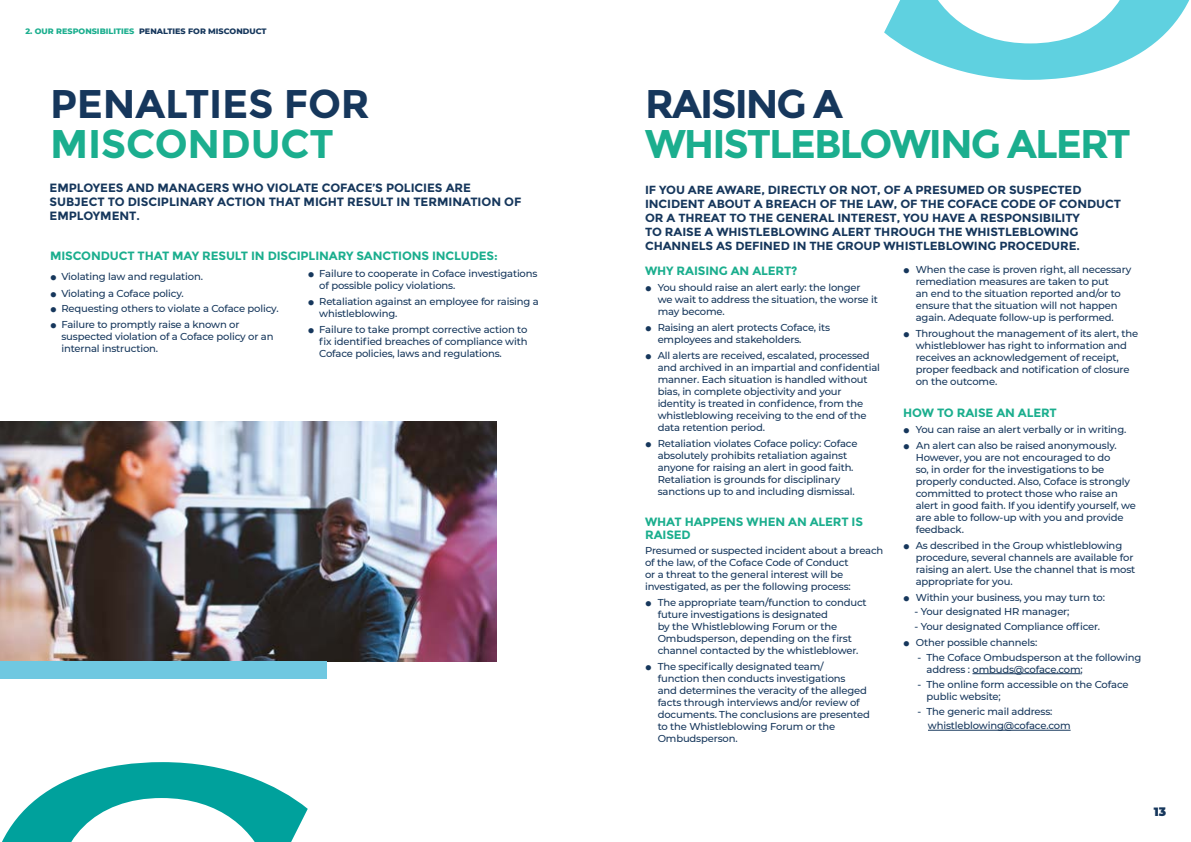
<style>
.page{position:relative;width:1191px;height:842px;background:#fff}
.page>*{position:absolute;margin:0;border:0;box-sizing:border-box;transform-origin:0 0}
.t1{font:700 40px "Montserrat";letter-spacing:-.05em;color:#1bae8e}
.t2{font:700 40px "Montserrat";letter-spacing:-.005em;color:#16375c}
.t3{font:700 40px "Montserrat";letter-spacing:-.005em;color:#1bae8e}
.t4{font:700 40px "Montserrat";letter-spacing:-.05em;color:#16375c}
.t5{font:700 12px/13px "Montserrat";letter-spacing:-.01em;color:#1bae8e}
.t6{font:700 12px/14px "Montserrat";letter-spacing:-.005em;color:#16375c}
.t7{font:900 12px "Montserrat";color:#16375c}
.t8{font:700 11.8px/14px "Montserrat";letter-spacing:-.01em;color:#16375c}
.t9{font:500 10px/12px "Montserrat";letter-spacing:-.015em;color:#16375c}
.t10{font:800 8px "Montserrat";color:#16375c}
.s1{color:#1bae8e}
.s2{font-size:11.8px}
</style>
<div class="page">
<svg style="left:2px;top:762px;width:306px;height:80px"></svg>
<hr style="left:972px;top:673px;width:108px;height:1px;background:#16375c">
<hr style="left:928px;top:730px;width:142px;height:1px;background:#16375c">
<img style="left:0;top:421px;width:496px;height:241px">
<div style="left:0;top:662px;width:326px;height:17px;background:#6fc8e1"></div>
<svg style="left:884px;top:0;width:306px;height:80px"></svg>
<p class="t10" style="left:25px;top:25px;width:243px"><span class="s1">2. OUR RESPONSIBILITIES</span> PENALTIES FOR MISCONDUCT</p>
<h1 class="t2" style="left:50px;top:80px;width:321px">PENALTIES FOR</h1>
<h1 class="t3" style="left:50px;top:120px;width:285px">MISCONDUCT</h1>
<p class="t6" style="left:50px;top:181px;width:473px">EMPLOYEES AND MANAGERS WHO VIOLATE COFACE’S POLICIES ARE<br>SUBJECT TO DISCIPLINARY ACTION THAT MIGHT RESULT IN TERMINATION OF<br>EMPLOYMENT<span class="s2">.</span></p>
<p class="t5" style="left:50px;top:250px;width:449px">MISCONDUCT THAT MAY RESULT IN DISCIPLINARY SANCTIONS INCLUDES:</p>
<p class="t9" style="left:50px;top:270px;width:154px">● Violating law and regulation.</p>
<p class="t9" style="left:50px;top:287px;width:135px">● Violating a Coface policy.</p>
<p class="t9" style="left:50px;top:302px;width:230px">● Requesting others to violate a Coface policy.</p>
<p class="t9" style="left:61px;top:318px;width:214px;text-indent:-11px">● Failure to promptly raise a known or suspected violation of a Coface policy or an internal instruction.</p>
<p class="t9" style="left:319px;top:267px;width:220px;text-indent:-11px">● Failure to cooperate in Coface investigations of possible policy violations.</p>
<p class="t9" style="left:319px;top:295px;width:221px;text-indent:-11px">● Retaliation against an employee for raising a whistleblowing.</p>
<p class="t9" style="left:319px;top:323px;width:210px;text-align:justify;text-indent:-11px">● Failure to take prompt corrective action to fix identified breaches of compliance with Coface policies, laws and regulations.</p>
<h1 class="t4" style="left:645px;top:80px;width:199px">RAISING A</h1>
<h1 class="t1" style="left:645px;top:120px;width:487px">WHISTLEBLOWING ALERT</h1>
<p class="t8" style="left:645px;top:183px;width:477px">IF YOU ARE AWARE, DIRECTLY OR NOT, OF A PRESUMED OR SUSPECTED INCIDENT ABOUT A BREACH OF THE LAW, OF THE COFACE CODE OF CONDUCT OR A THREAT TO THE GENERAL INTEREST, YOU HAVE A RESPONSIBILITY<br>TO RAISE A WHISTLEBLOWING ALERT THROUGH THE WHISTLEBLOWING CHANNELS AS DEFINED IN THE GROUP WHISTLEBLOWING PROCEDURE.</p>
<p class="t5" style="left:645px;top:265px;width:154px">WHY RAISING AN ALERT?</p>
<p class="t9" style="left:657px;top:281px;width:222px;text-indent:-13px">● You should raise an alert early: the longer we wait to address the situation, the worse it may become.</p>
<p class="t9" style="left:657px;top:321px;width:174px;text-indent:-13px">● Raising an alert protects Coface, its employees and stakeholders.</p>
<p class="t9" style="left:657px;top:349px;width:224px;text-indent:-13px">● All alerts are received, escalated, processed and archived in an impartial and confidential manner. Each situation is handled without bias, in complete objectivity and your identity is treated in confidence, from the whistleblowing receiving to the end of the data retention period.</p>
<p class="t9" style="left:657px;top:437px;width:201px;text-indent:-13px">● Retaliation violates Coface policy: Coface absolutely prohibits retaliation against anyone for raising an alert in good faith.<br>Retaliation is grounds for disciplinary sanctions up to and including dismissal.</p>
<p class="t5" style="left:645px;top:516px;width:219px">WHAT HAPPENS WHEN AN ALERT IS<br>RAISED</p>
<p class="t9" style="left:645px;top:544px;width:240px">Presumed or suspected incident about a breach of the law, of the Coface Code of Conduct<br>or a threat to the general interest will be investigated, as per the following process:</p>
<p class="t9" style="left:657px;top:596px;width:211px;text-indent:-13px">● The appropriate team/function to conduct future investigations is designated<br>by the Whistleblowing Forum or the Ombudsperson, depending on the first channel contacted by the whistleblower.</p>
<p class="t9" style="left:657px;top:660px;width:214px;text-indent:-13px">● The specifically designated team/<br>function then conducts investigations<br>and determines the veracity of the alleged facts through interviews and/or review of documents. The conclusions are presented to the Whistleblowing Forum or the Ombudsperson.</p>
<p class="t9" style="left:915px;top:263px;width:217px;text-indent:-13px">● When the case is proven right, all necessary remediation measures are taken to put<br>an end to the situation reported and/or to ensure that the situation will not happen again. Adequate follow-up is performed.</p>
<p class="t9" style="left:915px;top:327px;width:224px;text-indent:-13px">● Throughout the management of its alert, the whistleblower has right to information and receives an acknowledgement of receipt, proper feedback and notification of closure on the outcome.</p>
<p class="t5" style="left:903px;top:407px;width:155px">HOW TO RAISE AN ALERT</p>
<p class="t9" style="left:903px;top:423px;width:225px">● You can raise an alert verbally or in writing.</p>
<p class="t9" style="left:915px;top:439px;width:222px;text-indent:-13px">● An alert can also be raised anonymously.<br>However, you are not encouraged to do<br>so, in order for the investigations to be properly conducted. Also, Coface is strongly committed to protect those who raise an alert in good faith. If you identify yourself, we are able to follow-up with you and provide feedback.</p>
<p class="t9" style="left:915px;top:539px;width:221px;text-indent:-13px">● As described in the Group whistleblowing procedure, several channels are available for raising an alert. Use the channel that is most appropriate for you.</p>
<p class="t9" style="left:903px;top:591px;width:203px">● Within your business, you may turn to:</p>
<p class="t9" style="left:914px;top:605px;width:156px">- Your designated HR manager;</p>
<p class="t9" style="left:914px;top:620px;width:187px">- Your designated Compliance officer.</p>
<p class="t9" style="left:903px;top:636px;width:136px">● Other possible channels:</p>
<p class="t9" style="left:926px;top:651px;width:216px;text-indent:-9px">- The Coface Ombudsperson at the following address : ombuds@coface.com;</p>
<p class="t9" style="left:926px;top:678px;width:203px;text-indent:-9px">- The online form accessible on the Coface public website;</p>
<p class="t9" style="left:928px;top:703px;width:144px;line-height:14.8px;text-indent:-11px">- The generic mail address: whistleblowing@coface.com</p>
<p class="t7" style="left:1153px;top:803px;width:14px">13</p>
</div>
